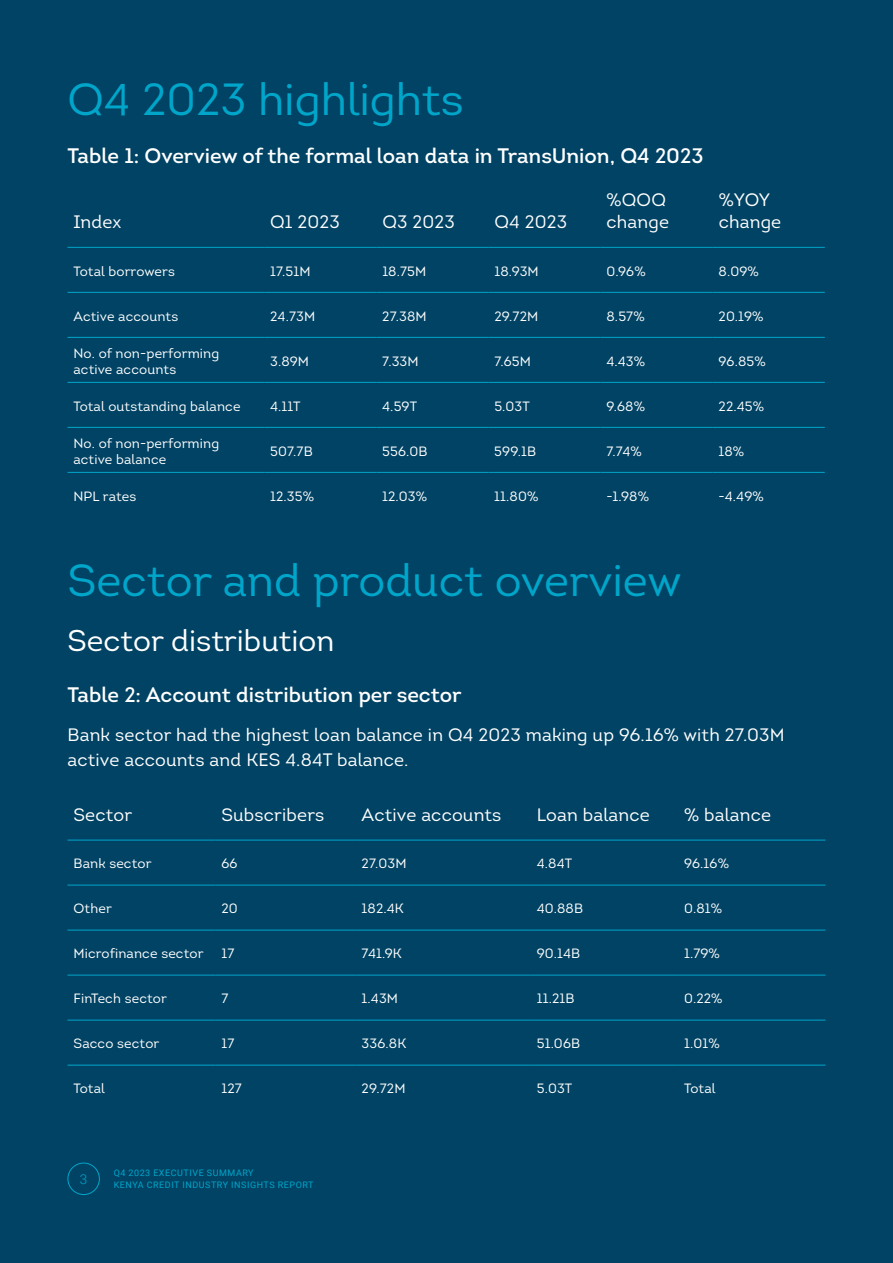
<style>
.page{position:relative;width:893px;height:1263px;background:#004364}
.page>*{position:absolute;margin:0;border:0;box-sizing:border-box;transform-origin:0 0}
.t1{font:45px "Intro";color:#00a6ca}
.t2{font:30px "Intro";color:#fff}
.t3{font:600 21px "Intro";color:#fff}
.t4{font:18px/21.6px "Intro";letter-spacing:.01em;color:#fff}
.t5{font:13.5px/16.2px "Intro";letter-spacing:.01em;color:#fff}
.t6{font:300 13.5px "Roboto";color:#00a6ca}
.t7{font:9px/12px "Roboto";letter-spacing:.06em;color:#00a6ca}
</style>
<div class="page">
<hr style="left:68px;top:247px;width:196px;height:1px;background:#00a6ca">
<hr style="left:264px;top:247px;width:112px;height:1px;background:#00a6ca">
<hr style="left:376px;top:247px;width:112px;height:1px;background:#00a6ca">
<hr style="left:488px;top:247px;width:112px;height:1px;background:#00a6ca">
<hr style="left:600px;top:247px;width:113px;height:1px;background:#00a6ca">
<hr style="left:713px;top:247px;width:112px;height:1px;background:#00a6ca">
<hr style="left:68px;top:292px;width:196px;height:1px;background:#00a6ca">
<hr style="left:264px;top:292px;width:112px;height:1px;background:#00a6ca">
<hr style="left:376px;top:292px;width:112px;height:1px;background:#00a6ca">
<hr style="left:488px;top:292px;width:112px;height:1px;background:#00a6ca">
<hr style="left:600px;top:292px;width:113px;height:1px;background:#00a6ca">
<hr style="left:713px;top:292px;width:112px;height:1px;background:#00a6ca">
<hr style="left:68px;top:337px;width:196px;height:1px;background:#00a6ca">
<hr style="left:264px;top:337px;width:112px;height:1px;background:#00a6ca">
<hr style="left:376px;top:337px;width:112px;height:1px;background:#00a6ca">
<hr style="left:488px;top:337px;width:112px;height:1px;background:#00a6ca">
<hr style="left:600px;top:337px;width:113px;height:1px;background:#00a6ca">
<hr style="left:713px;top:337px;width:112px;height:1px;background:#00a6ca">
<hr style="left:68px;top:382px;width:196px;height:1px;background:#00a6ca">
<hr style="left:264px;top:382px;width:112px;height:1px;background:#00a6ca">
<hr style="left:376px;top:382px;width:112px;height:1px;background:#00a6ca">
<hr style="left:488px;top:382px;width:112px;height:1px;background:#00a6ca">
<hr style="left:600px;top:382px;width:113px;height:1px;background:#00a6ca">
<hr style="left:713px;top:382px;width:112px;height:1px;background:#00a6ca">
<hr style="left:68px;top:427px;width:196px;height:1px;background:#00a6ca">
<hr style="left:264px;top:427px;width:112px;height:1px;background:#00a6ca">
<hr style="left:376px;top:427px;width:112px;height:1px;background:#00a6ca">
<hr style="left:488px;top:427px;width:112px;height:1px;background:#00a6ca">
<hr style="left:600px;top:427px;width:113px;height:1px;background:#00a6ca">
<hr style="left:713px;top:427px;width:112px;height:1px;background:#00a6ca">
<hr style="left:68px;top:472px;width:196px;height:1px;background:#00a6ca">
<hr style="left:264px;top:472px;width:112px;height:1px;background:#00a6ca">
<hr style="left:376px;top:472px;width:112px;height:1px;background:#00a6ca">
<hr style="left:488px;top:472px;width:112px;height:1px;background:#00a6ca">
<hr style="left:600px;top:472px;width:113px;height:1px;background:#00a6ca">
<hr style="left:713px;top:472px;width:112px;height:1px;background:#00a6ca">
<hr style="left:68px;top:840px;width:147px;height:1px;background:#00a6ca">
<hr style="left:215px;top:840px;width:141px;height:1px;background:#00a6ca">
<hr style="left:356px;top:840px;width:175px;height:1px;background:#00a6ca">
<hr style="left:531px;top:840px;width:147px;height:1px;background:#00a6ca">
<hr style="left:678px;top:840px;width:147px;height:1px;background:#00a6ca">
<hr style="left:68px;top:885px;width:147px;height:1px;background:#00a6ca">
<hr style="left:215px;top:885px;width:141px;height:1px;background:#00a6ca">
<hr style="left:356px;top:885px;width:175px;height:1px;background:#00a6ca">
<hr style="left:531px;top:885px;width:147px;height:1px;background:#00a6ca">
<hr style="left:678px;top:885px;width:147px;height:1px;background:#00a6ca">
<hr style="left:68px;top:930px;width:147px;height:1px;background:#00a6ca">
<hr style="left:215px;top:930px;width:141px;height:1px;background:#00a6ca">
<hr style="left:356px;top:930px;width:175px;height:1px;background:#00a6ca">
<hr style="left:531px;top:930px;width:147px;height:1px;background:#00a6ca">
<hr style="left:678px;top:930px;width:147px;height:1px;background:#00a6ca">
<hr style="left:68px;top:975px;width:147px;height:1px;background:#00a6ca">
<hr style="left:215px;top:975px;width:141px;height:1px;background:#00a6ca">
<hr style="left:356px;top:975px;width:175px;height:1px;background:#00a6ca">
<hr style="left:531px;top:975px;width:147px;height:1px;background:#00a6ca">
<hr style="left:678px;top:975px;width:147px;height:1px;background:#00a6ca">
<hr style="left:68px;top:1020px;width:147px;height:1px;background:#00a6ca">
<hr style="left:215px;top:1020px;width:141px;height:1px;background:#00a6ca">
<hr style="left:356px;top:1020px;width:175px;height:1px;background:#00a6ca">
<hr style="left:531px;top:1020px;width:147px;height:1px;background:#00a6ca">
<hr style="left:678px;top:1020px;width:147px;height:1px;background:#00a6ca">
<hr style="left:68px;top:1065px;width:147px;height:1px;background:#00a6ca">
<hr style="left:215px;top:1065px;width:141px;height:1px;background:#00a6ca">
<hr style="left:356px;top:1065px;width:175px;height:1px;background:#00a6ca">
<hr style="left:531px;top:1065px;width:147px;height:1px;background:#00a6ca">
<hr style="left:678px;top:1065px;width:147px;height:1px;background:#00a6ca">
<div style="left:68px;top:1163px;width:32px;height:32px;border:1px solid #00a6ca;border-radius:50%"></div>
<h1 class="t1" style="left:68px;top:72px;width:398px">Q4 2023 highlights</h1>
<h3 class="t3" style="left:68px;top:142px;width:637px">Table 1: Overview of the formal loan data in TransUnion, Q4 2023</h3>
<h3 class="t4" style="left:74px;top:211px;width:49px">Index</h3>
<h3 class="t4" style="left:270px;top:211px;width:71px">Q1 2023</h3>
<h3 class="t4" style="left:382px;top:211px;width:74px">Q3 2023</h3>
<h3 class="t4" style="left:494px;top:211px;width:74px">Q4 2023</h3>
<h3 class="t4" style="left:607px;top:189px;width:64px">%QOQ change</h3>
<h3 class="t4" style="left:719px;top:189px;width:64px">%YOY change</h3>
<p class="t5" style="left:74px;top:263px;width:103px">Total borrowers</p>
<p class="t5" style="left:270px;top:263px;width:42px">17.51M</p>
<p class="t5" style="left:382px;top:263px;width:46px">18.75M</p>
<p class="t5" style="left:494px;top:263px;width:46px">18.93M</p>
<p class="t5" style="left:606px;top:263px;width:41px">0.96%</p>
<p class="t5" style="left:719px;top:263px;width:42px">8.09%</p>
<p class="t5" style="left:73px;top:308px;width:106px">Active accounts</p>
<p class="t5" style="left:270px;top:308px;width:47px">24.73M</p>
<p class="t5" style="left:382px;top:308px;width:46px">27.38M</p>
<p class="t5" style="left:494px;top:308px;width:45px">29.72M</p>
<p class="t5" style="left:606px;top:308px;width:40px">8.57%</p>
<p class="t5" style="left:719px;top:308px;width:46px">20.19%</p>
<p class="t5" style="left:73px;top:345px;width:147px">No. of non-performing active accounts</p>
<p class="t5" style="left:270px;top:353px;width:40px">3.89M</p>
<p class="t5" style="left:382px;top:353px;width:38px">7.33M</p>
<p class="t5" style="left:494px;top:353px;width:38px">7.65M</p>
<p class="t5" style="left:606px;top:353px;width:40px">4.43%</p>
<p class="t5" style="left:719px;top:353px;width:49px">96.85%</p>
<p class="t5" style="left:73px;top:398px;width:169px">Total outstanding balance</p>
<p class="t5" style="left:270px;top:398px;width:32px">4.11T</p>
<p class="t5" style="left:382px;top:398px;width:36px">4.59T</p>
<p class="t5" style="left:494px;top:398px;width:37px">5.03T</p>
<p class="t5" style="left:606px;top:398px;width:40px">9.68%</p>
<p class="t5" style="left:718px;top:398px;width:47px">22.45%</p>
<p class="t5" style="left:73px;top:435px;width:147px">No. of non-performing active balance</p>
<p class="t5" style="left:270px;top:443px;width:44px">507.7B</p>
<p class="t5" style="left:382px;top:443px;width:47px">556.0B</p>
<p class="t5" style="left:494px;top:443px;width:43px">599.1B</p>
<p class="t5" style="left:606px;top:443px;width:37px">7.74%</p>
<p class="t5" style="left:718px;top:443px;width:27px">18%</p>
<p class="t5" style="left:73px;top:488px;width:65px">NPL rates</p>
<p class="t5" style="left:270px;top:488px;width:45px">12.35%</p>
<p class="t5" style="left:382px;top:488px;width:46px">12.03%</p>
<p class="t5" style="left:494px;top:488px;width:46px">11.80%</p>
<p class="t5" style="left:606px;top:488px;width:44px">-1.98%</p>
<p class="t5" style="left:718px;top:488px;width:47px">-4.49%</p>
<h1 class="t1" style="left:68px;top:553px;width:616px">Sector and product overview</h1>
<h2 class="t2" style="left:68px;top:623px;width:268px">Sector distribution</h2>
<h3 class="t3" style="left:68px;top:681px;width:396px">Table 2: Account distribution per sector</h3>
<h3 class="t4" style="left:68px;top:722px;width:719px;line-height:25.2px">Bank sector had the highest loan balance in Q4 2023 making up 96.16% with 27.03M active accounts and KES 4.84T balance.</h3>
<h3 class="t4" style="left:74px;top:803px;width:60px">Sector</h3>
<h3 class="t4" style="left:221px;top:803px;width:104px">Subscribers</h3>
<h3 class="t4" style="left:362px;top:803px;width:141px">Active accounts</h3>
<h3 class="t4" style="left:537px;top:803px;width:115px">Loan balance</h3>
<h3 class="t4" style="left:684px;top:803px;width:89px">% balance</h3>
<p class="t5" style="left:74px;top:855px;width:80px">Bank sector</p>
<p class="t5" style="left:221px;top:855px;width:17px">66</p>
<p class="t5" style="left:362px;top:855px;width:46px">27.03M</p>
<p class="t5" style="left:537px;top:855px;width:37px">4.84T</p>
<p class="t5" style="left:684px;top:855px;width:46px">96.16%</p>
<p class="t5" style="left:74px;top:900px;width:40px">Other</p>
<p class="t5" style="left:221px;top:900px;width:18px">20</p>
<p class="t5" style="left:362px;top:900px;width:44px">182.4K</p>
<p class="t5" style="left:537px;top:900px;width:48px">40.88B</p>
<p class="t5" style="left:684px;top:900px;width:40px">0.81%</p>
<p class="t5" style="left:74px;top:945px;width:132px">Microfinance sector</p>
<p class="t5" style="left:221px;top:945px;width:14px">17</p>
<p class="t5" style="left:362px;top:945px;width:42px">741.9K</p>
<p class="t5" style="left:537px;top:945px;width:45px">90.14B</p>
<p class="t5" style="left:684px;top:945px;width:37px">1.79%</p>
<p class="t5" style="left:74px;top:990px;width:95px">FinTech sector</p>
<p class="t5" style="left:221px;top:990px;width:8px">7</p>
<p class="t5" style="left:362px;top:990px;width:38px">1.43M</p>
<p class="t5" style="left:537px;top:990px;width:39px">11.21B</p>
<p class="t5" style="left:684px;top:990px;width:40px">0.22%</p>
<p class="t5" style="left:74px;top:1035px;width:87px">Sacco sector</p>
<p class="t5" style="left:221px;top:1035px;width:14px">17</p>
<p class="t5" style="left:362px;top:1035px;width:46px">336.8K</p>
<p class="t5" style="left:537px;top:1035px;width:45px">51.06B</p>
<p class="t5" style="left:684px;top:1035px;width:37px">1.01%</p>
<p class="t5" style="left:74px;top:1080px;width:33px">Total</p>
<p class="t5" style="left:221px;top:1080px;width:22px">127</p>
<p class="t5" style="left:362px;top:1080px;width:45px">29.72M</p>
<p class="t5" style="left:537px;top:1080px;width:37px">5.03T</p>
<p class="t5" style="left:684px;top:1080px;width:33px">Total</p>
<p class="t6" style="left:80px;top:1169px;width:9px">3</p>
<p class="t7" style="left:114px;top:1166px;width:201px">Q4 2023 EXECUTIVE SUMMARY<br>KENYA CREDIT INDUSTRY INSIGHTS REPORT</p>
<p class="t7" style="left:114px;top:1166px;width:177px">EXECUTIVE SUMMARY: Q4 2023 KENYA<br>CREDIT INDUSTRY INSIGHTS REPORT</p>
</div>
